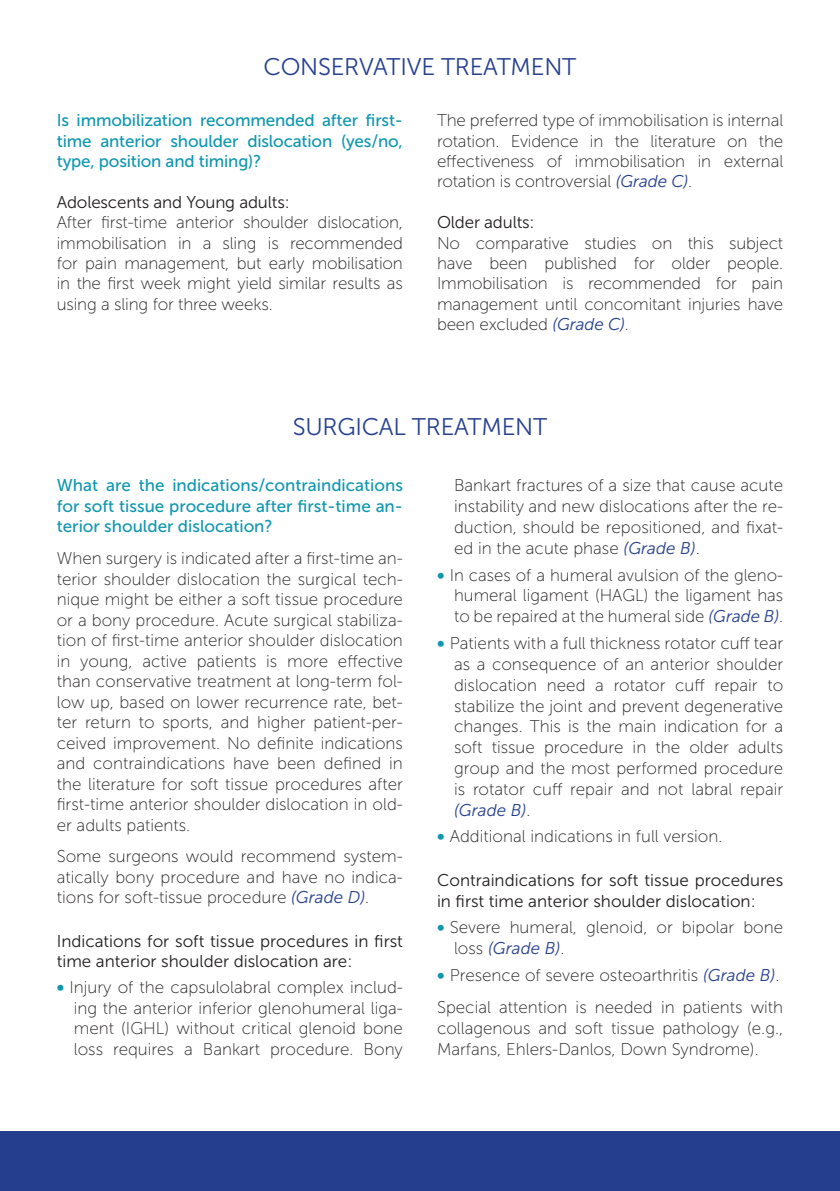
<style>
.page{position:relative;width:840px;height:1191px;background:#fff}
.page>*{position:absolute;margin:0;border:0;box-sizing:border-box;transform-origin:0 0}
.t1{font:24px "Museo Sans 300";letter-spacing:-.01em;color:#253f8e}
.t2{font:17px/20.4px "Museo Sans 100";color:#231f20;text-align:justify}
.t3{font:17px/20.4px "Museo Sans 500";letter-spacing:-.005em;color:#1097b0;text-align:justify}
.t4{font:17px/20.4px "Museo Sans 300";color:#231f20}
.t5{font:italic 17px "Museo Sans 300";color:#253f8e}
.s1{font-family:"Museo Sans 300";font-style:italic;color:#253f8e}
.s2{font-family:"Museo Sans 700";font-size:18px;color:#1097b0}
.s3{font-family:"Museo Sans 100";font-style:normal;color:#231f20}
</style>
<div class="page">
<div style="left:0;top:1131px;width:839px;height:60px;background:#253f8e"></div>
<h1 class="t1" style="left:263px;top:54px;width:314px">CONSERVATIVE TREATMENT</h1>
<p class="t3" style="left:57px;top:110px;width:347px">Is immobilization recommended after first&shy;time anterior shoulder dislocation (yes/no, type, position and timing)?</p>
<p class="t4" style="left:57px;top:192px;width:234px">Adolescents and Young adults:</p>
<p class="t2" style="left:57px;top:212px;width:347px">After first-time anterior shoulder dislocation, immobilisation in a sling is recommended for pain management, but early mobilisation in the first week might yield similar results as using a sling for three weeks.</p>
<p class="t2" style="left:437px;top:110px;width:347px">The preferred type of immobilisation is internal rotation. Evidence in the literature on the effectiveness of immobilisation in external rotation is controversial <span class="s1">(Grade C)</span>.</p>
<p class="t4" style="left:437px;top:212px;width:99px">Older adults:</p>
<p class="t2" style="left:437px;top:233px;width:347px">No comparative studies on this subject have been published for older people.<br>Immobilisation is recommended for pain management until concomitant injuries have been excluded <span class="s1">(Grade C)</span>.</p>
<h1 class="t1" style="left:292px;top:414px;width:256px">SURGICAL TREATMENT</h1>
<p class="t3" style="left:57px;top:475px;width:347px">What are the indications/contraindications for soft tissue procedure after first-time an&shy;terior shoulder dislocation?</p>
<p class="t2" style="left:57px;top:548px;width:347px">When surgery is indicated after a first-time an&shy;terior shoulder dislocation the surgical tech&shy;nique might be either a soft tissue procedure or a bony procedure. Acute surgical stabiliza&shy;tion of first-time anterior shoulder dislocation in young, active patients is more effective than conservative treatment at long-term fol&shy;low up, based on lower recurrence rate, bet&shy;ter return to sports, and higher patient-per&shy;ceived improvement. No definite indications and contraindications have been defined in the literature for soft tissue procedures after first-time anterior shoulder dislocation in old&shy;er adults patients.</p>
<p class="t2" style="left:57px;top:846px;width:347px">Some surgeons would recommend system&shy;atically bony procedure and have no indica&shy;tions for soft-tissue procedure <span class="s1">(Grade D)</span>.</p>
<p class="t4" style="left:57px;top:930px;width:347px">Indications for soft tissue procedures in first time anterior shoulder dislocation are:</p>
<p class="t2" style="left:74px;top:977px;width:330px;text-indent:-17px"><span class="s2">•</span> Injury of the capsulolabral complex includ&shy;ing the anterior inferior glenohumeral liga&shy;ment (IGHL) without critical glenoid bone loss requires a Bankart procedure. Bony</p>
<p class="t2" style="left:454px;top:475px;width:330px">Bankart fractures of a size that cause acute instability and new dislocations after the re&shy;duction, should be repositioned, and fixat&shy;ed in the acute phase <span class="s1">(Grade B)</span>.</p>
<p class="t2" style="left:454px;top:564px;width:330px;text-indent:-17px"><span class="s2">•</span> In cases of a humeral avulsion of the gleno&shy;humeral ligament (HAGL) the ligament has to be repaired at the humeral side <span class="s1">(Grade B)</span>.</p>
<p class="t2" style="left:454px;top:633px;width:330px;text-indent:-17px"><span class="s2">•</span> Patients with a full thickness rotator cuff tear as a consequence of an anterior shoulder dislocation need a rotator cuff repair to stabilize the joint and prevent degenerative changes. This is the main indication for a soft tissue procedure in the older adults group and the most performed procedure is rotator cuff repair and not labral repair</p>
<p class="t5" style="left:454px;top:801px;width:78px">(Grade B)<span class="s3">.</span></p>
<p class="t2" style="left:437px;top:826px;width:287px"><span class="s2">•</span> Additional indications in full version.</p>
<p class="t4" style="left:437px;top:870px;width:347px">Contraindications for soft tissue procedures in first time anterior shoulder dislocation:</p>
<p class="t2" style="left:437px;top:917px;width:347px"><span class="s2">•</span> Severe humeral, glenoid, or bipolar bone</p>
<p class="t5" style="left:454px;top:939px;width:112px"><span class="s3">loss</span> (Grade B)<span class="s3">.</span></p>
<p class="t2" style="left:437px;top:959px;width:347px;line-height:32.2px"><span class="s2">•</span> Presence of severe osteoarthritis <span class="s1">(Grade B)</span>.<br>Special attention is needed in patients with</p>
<p class="t2" style="left:437px;top:1018px;width:347px">collagenous and soft tissue pathology (e.g.,<br>Marfans, Ehlers-Danlos, Down Syndrome).</p>
</div>
